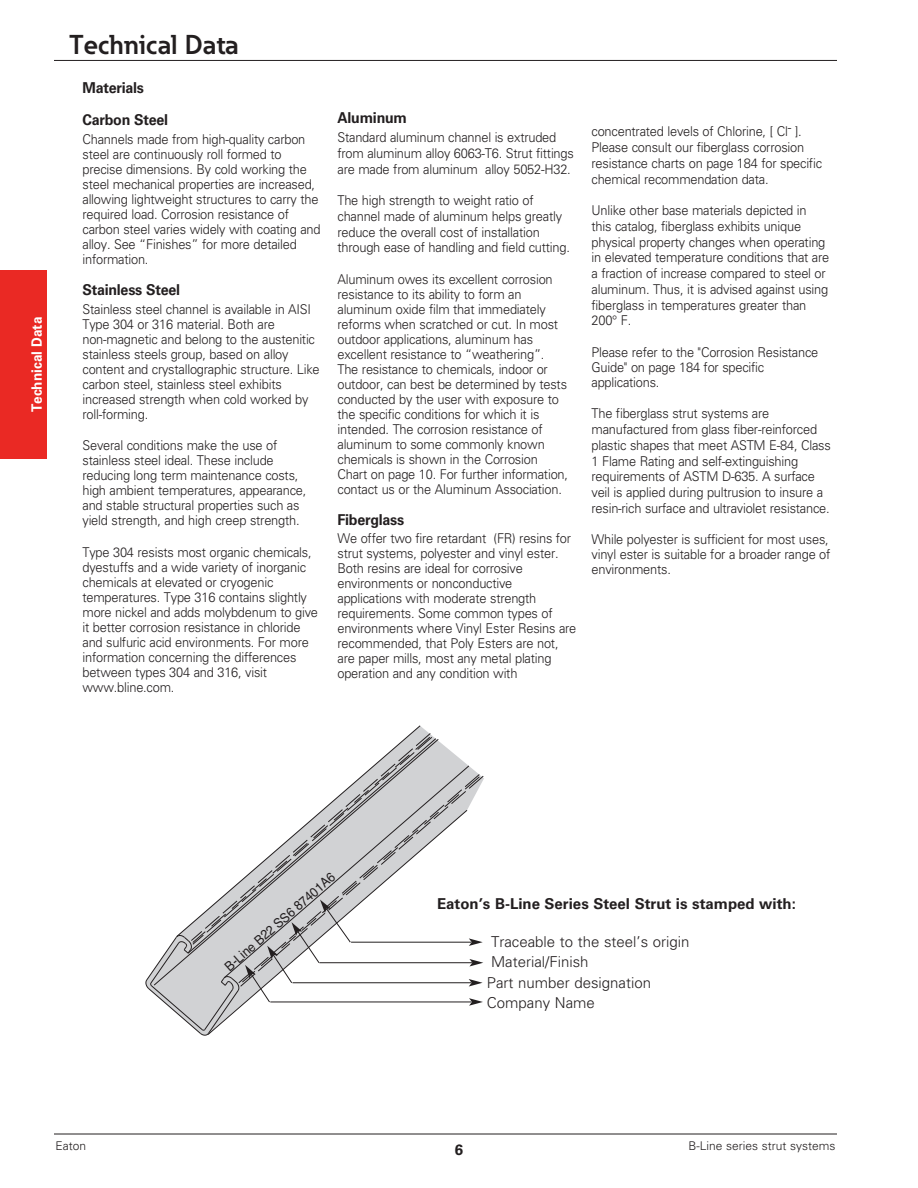
<style>
.page{position:relative;width:918px;height:1188px;background:#fff}
.page>*{position:absolute;margin:0;border:0;box-sizing:border-box;transform-origin:0 0}
.t1{font:700 27px "Eaton";color:#231f20}
.t2{font:300 15px/20.2px "Univers LT Std";color:#231f20}
.t3{font:700 15px/31.5px "Univers LT Std";letter-spacing:-.015em;color:#231f20;scale:.95 1}
.t4{font:700 15px "Univers LT Std";letter-spacing:-.015em;color:#231f20}
.t5{font:700 14.25px "Univers LT Std";color:#fff;scale:.95 1}
.t6{font:300 13.5px/15px "Univers LT Std";letter-spacing:-.015em;color:#231f20;scale:.95 1}
.t7{font:13.35px "Helvetica";color:#231f20;scale:.93 1}
.t8{font:300 12px "Univers LT Std";color:#231f20}
</style>
<div class="page">
<svg style="left:439px;top:775px;width:45px;height:212px"></svg>
<svg style="left:351px;top:738px;width:88px;height:245px"></svg>
<svg style="left:218px;top:733px;width:213px;height:208px"></svg>
<hr style="left:351px;top:942px;width:120px;height:1px;background:#231f20">
<svg style="left:469px;top:938px;width:14px;height:8px"></svg>
<hr style="left:319px;top:962px;width:153px;height:1px;background:#231f20">
<svg style="left:469px;top:959px;width:14px;height:7px"></svg>
<hr style="left:292px;top:983px;width:179px;height:1px;background:#231f20">
<svg style="left:469px;top:979px;width:14px;height:8px"></svg>
<hr style="left:270px;top:1002px;width:202px;height:1px;background:#231f20">
<svg style="left:469px;top:998px;width:14px;height:8px"></svg>
<svg style="left:145px;top:900px;width:206px;height:136px"></svg>
<div style="left:0;top:270px;width:47px;height:189px;background:#ea2924"></div>
<hr style="left:54px;top:60px;width:783px;height:1px;background:#231f20">
<hr style="left:54px;top:1134px;width:783px;height:1px;background:#231f20">
<p class="t5" style="left:32px;top:412px;width:102px;rotate:-90deg">Technical Data</p>
<h1 class="t1" style="left:69px;top:35px;width:171px">Technical Data</h1>
<p class="t3" style="left:83px;top:74px;width:92px">Materials<br>Carbon Steel</p>
<p class="t6" style="left:83px;top:133px;width:252px">Channels made from high-quality carbon steel are continuously roll formed to precise dimensions. By cold working the steel mechanical properties are increased, allowing lightweight structures to carry the required load. Corrosion resistance of carbon steel varies widely with coating and alloy. See “Finishes” for more detailed information.</p>
<p class="t3" style="left:83px;top:275px;width:104px">Stainless Steel</p>
<p class="t6" style="left:83px;top:303px;width:251px">Stainless steel channel is available in AISI Type 304 or 316 material. Both are non-magnetic and belong to the austenitic stainless steels group, based on alloy content and crystallographic structure. Like carbon steel, stainless steel exhibits increased strength when cold worked by roll-forming.</p>
<p class="t6" style="left:83px;top:439px;width:237px">Several conditions make the use of stainless steel ideal. These include reducing long term maintenance costs, high ambient temperatures, appearance, and stable structural properties such as yield strength, and high creep strength.</p>
<p class="t6" style="left:83px;top:546px;width:249px">Type 304 resists most organic chemicals, dyestuffs and a wide variety of inorganic chemicals at elevated or cryogenic temperatures. Type 316 contains slightly more nickel and adds molybdenum to give it better corrosion resistance in chloride and sulfuric acid environments. For more information concerning the differences between types 304 and 316, visit www.bline.com.</p>
<p class="t3" style="left:338px;top:104px;width:75px">Aluminum</p>
<p class="t6" style="left:338px;top:131px;width:250px;line-height:15.8px">Standard aluminum channel is extruded from aluminum alloy 6063-T6. Strut fittings are made from aluminum alloy 5052-H32.</p>
<p class="t6" style="left:338px;top:194px;width:246px;line-height:15.8px">The high strength to weight ratio of channel made of aluminum helps greatly reduce the overall cost of installation through ease of handling and field cutting.</p>
<p class="t6" style="left:338px;top:273px;width:244px">Aluminum owes its excellent corrosion resistance to its ability to form an aluminum oxide film that immediately reforms when scratched or cut. In most outdoor applications, aluminum has excellent resistance to “weathering”.<br>The resistance to chemicals, indoor or outdoor, can best be determined by tests conducted by the user with exposure to the specific conditions for which it is intended. The corrosion resistance of aluminum to some commonly known chemicals is shown in the Corrosion Chart on page 10. For further information, contact us or the Aluminum Association.</p>
<p class="t3" style="left:338px;top:506px;width:72px">Fiberglass</p>
<p class="t6" style="left:338px;top:532px;width:253px">We offer two fire retardant (FR) resins for strut systems, polyester and vinyl ester.<br>Both resins are ideal for corrosive environments or nonconductive applications with moderate strength requirements. Some common types of environments where Vinyl Ester Resins are recommended, that Poly Esters are not, are paper mills, most any metal plating operation and any condition with</p>
<p class="t6" style="left:592px;top:125px;width:244px;line-height:15.8px">concentrated levels of Chlorine, [ Cl- ].<br>Please consult our fiberglass corrosion resistance charts on page 184 for specific chemical recommendation data.</p>
<p class="t6" style="left:592px;top:204px;width:252px;line-height:15.8px">Unlike other base materials depicted in this catalog, fiberglass exhibits unique physical property changes when operating in elevated temperature conditions that are a fraction of increase compared to steel or aluminum. Thus, it is advised against using fiberglass in temperatures greater than 200° F.</p>
<p class="t6" style="left:592px;top:346px;width:240px">Please refer to the "Corrosion Resistance<br>Guide" on page 184 for specific applications.</p>
<p class="t6" style="left:592px;top:407px;width:253px;line-height:15.8px">The fiberglass strut systems are manufactured from glass fiber-reinforced plastic shapes that meet ASTM E-84, Class 1 Flame Rating and self-extinguishing requirements of ASTM D-635. A surface veil is applied during pultrusion to insure a resin-rich surface and ultraviolet resistance.</p>
<p class="t6" style="left:592px;top:533px;width:253px">While polyester is sufficient for most uses, vinyl ester is suitable for a broader range of environments.</p>
<p class="t8" style="left:56px;top:1141px;width:32px">Eaton</p>
<p class="t7" style="left:221px;top:962px;width:154px;rotate:-41deg">B-Line B22 SS6 87401A6</p>
<p class="t4" style="left:437px;top:898px;width:360px">Eaton’s B-Line Series Steel Strut is stamped with:</p>
<p class="t2" style="left:487px;top:933px;width:204px">Traceable to the steel’s origin<br>Material/Finish<br>Part number designation<br>Company Name</p>
<p class="t4" style="left:455px;top:1144px;width:10px">6</p>
<p class="t8" style="left:688px;top:1141px;width:149px">B-Line series strut systems</p>
</div>
